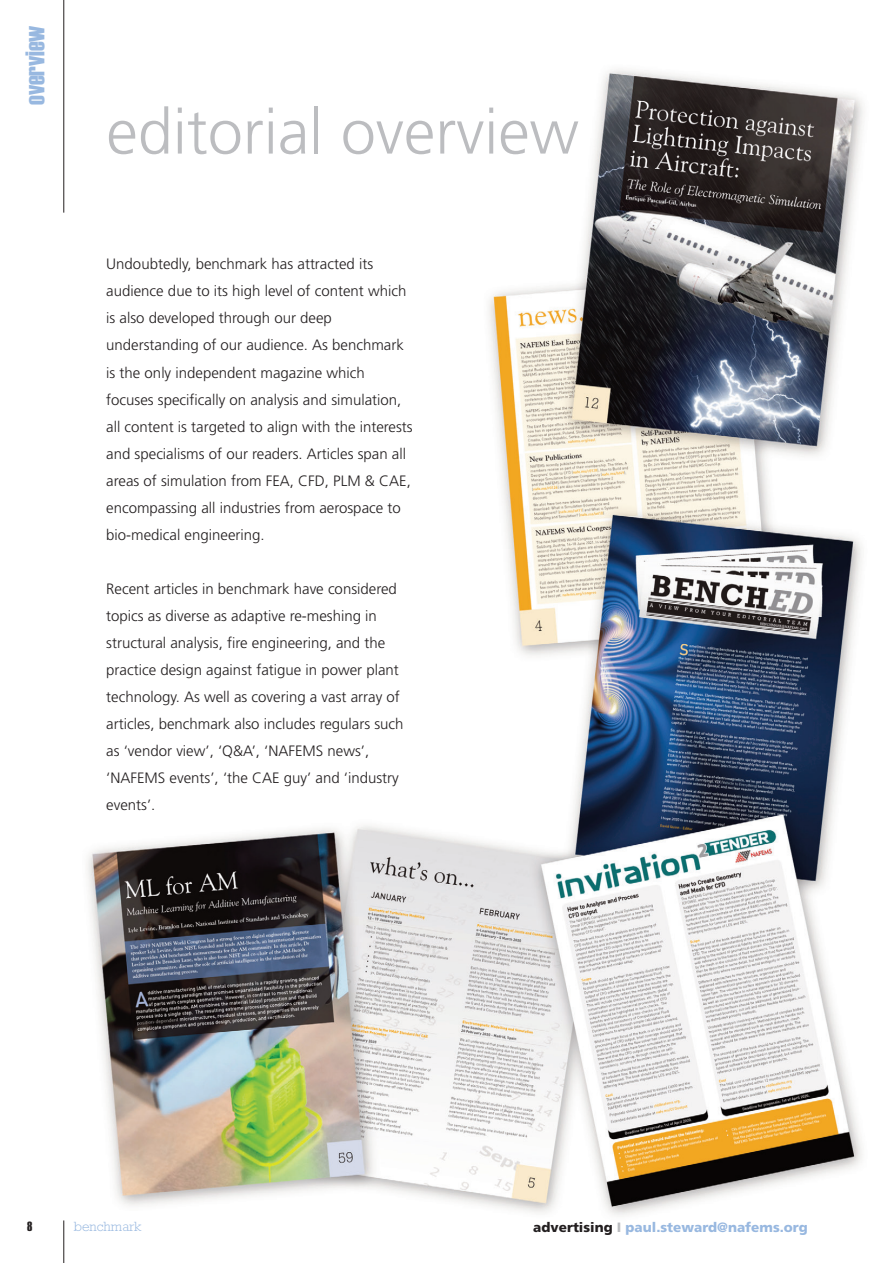
<style>
.page{position:relative;width:893px;height:1263px;background:#fff}
.page>*{position:absolute;margin:0;border:0;box-sizing:border-box;transform-origin:0 0}
.t1{font:300 63px "Frutiger";color:#bcbdc0}
.t2{font:27px "Haettenschweiler";color:#98b8e0}
.t3{font:300 15px/27px "Frutiger";color:#231f20}
.t4{font:900 13.5px "Frutiger";color:#98b8e0}
.t5{font:300 13.5px "Rockwell";color:#98b8e0}
.t6{font:13.5px "Haettenschweiler";color:#231f20}
.s1{color:#231f20}
.s2{color:#bcbdc0}
</style>
<div class="page">
<img style="left:64px;top:0;width:799px;height:1232px">
<hr style="left:63px;top:0;width:1px;height:213px;background:#231f20">
<hr style="left:63px;top:1220px;width:1px;height:43px;background:#231f20">
<h2 class="t2" style="left:26px;top:105px;width:81px;rotate:-90deg">overview</h2>
<h1 class="t1" style="left:106px;top:106px;width:474px">editorial overview</h1>
<p class="t3" style="left:106px;top:252px;width:308px">Undoubtedly, benchmark has attracted its audience due to its high level of content which is also developed through our deep understanding of our audience. As benchmark is the only independent magazine which focuses specifically on analysis and simulation, all content is targeted to align with the interests and specialisms of our readers. Articles span all areas of simulation from FEA, CFD, PLM &amp; CAE, encompassing all industries from aerospace to bio-medical engineering.</p>
<p class="t3" style="left:106px;top:576px;width:299px">Recent articles in benchmark have considered topics as diverse as adaptive re-meshing in structural analysis, fire engineering, and the practice design against fatigue in power plant technology. As well as covering a vast array of articles, benchmark also includes regulars such as ‘vendor view’, ‘Q&amp;A’, ‘NAFEMS news’, ‘NAFEMS events’, ‘the CAE guy’ and ‘industry events’.</p>
<p class="t6" style="left:27px;top:1222px;width:7px">8</p>
<p class="t5" style="left:74px;top:1222px;width:69px">benchmark</p>
<p class="t4" style="left:533px;top:1222px;width:276px"><span class="s1">advertising</span> <span class="s2">I</span> paul.steward@nafems.org</p>
</div>
